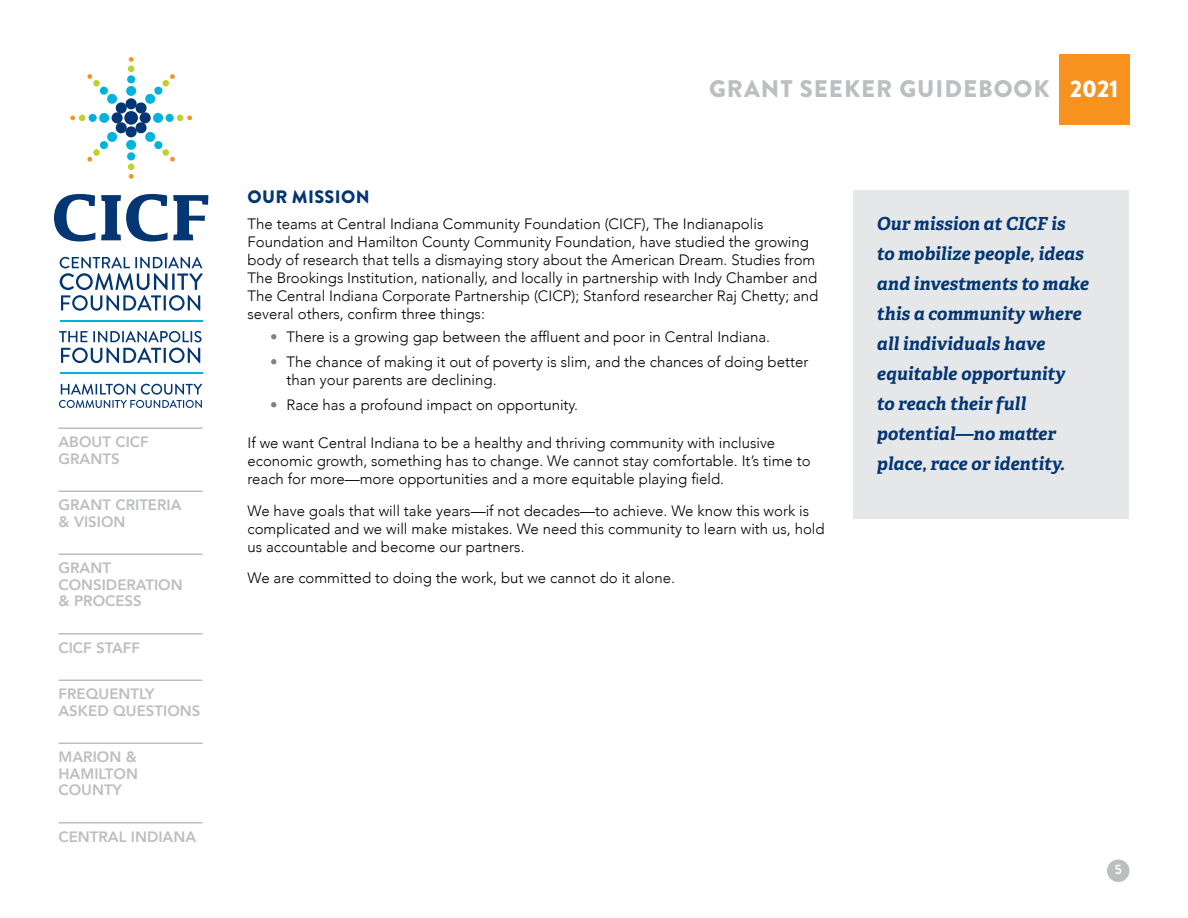
<style>
.page{position:relative;width:1188px;height:918px;background:#fff}
.page>*{position:absolute;margin:0;border:0;box-sizing:border-box;transform-origin:0 0}
.t1{font:900 24px "Brandon Grotesque";letter-spacing:.04em;color:#bcbec0}
.t2{font:italic 700 18px/30px "Adelle";color:#043673}
.t3{font:900 18px "Brandon Grotesque";letter-spacing:.02em;color:#043673}
.t4{font:300 15px/18px "Avenir";color:#000}
.t5{font:800 15px/16.5px "Avenir";color:#bcbec0}
.t6{font:700 13.5px "Brandon Grotesque";color:#fff}
.s1{color:#fff}
.s2{color:#808285}
</style>
<div class="page">
<div style="left:1107px;top:860px;width:23px;height:22px;background:#bcbec0;border-radius:50%"></div>
<div style="left:1059px;top:54px;width:71px;height:71px;background:#f7921e"></div>
<svg style="left:54px;top:194px;width:41px;height:47px"></svg>
<svg style="left:101px;top:194px;width:107px;height:47px"></svg>
<svg style="left:60px;top:257px;width:143px;height:54px"></svg>
<svg style="left:59px;top:331px;width:28px;height:11px"></svg>
<svg style="left:93px;top:331px;width:109px;height:11px"></svg>
<svg style="left:61px;top:348px;width:139px;height:15px"></svg>
<svg style="left:70px;top:57px;width:122px;height:122px"></svg>
<hr style="left:60px;top:320px;width:142px;height:2px;background:#00b3dc">
<hr style="left:60px;top:372px;width:142px;height:2px;background:#00b3dc">
<svg style="left:59px;top:384px;width:143px;height:24px"></svg>
<hr style="left:58px;top:428px;width:144px;height:1px;background:#bcbec0">
<hr style="left:58px;top:490px;width:144px;height:2px;background:#bcbec0">
<hr style="left:58px;top:554px;width:144px;height:1px;background:#bcbec0">
<hr style="left:58px;top:633px;width:144px;height:1px;background:#bcbec0">
<hr style="left:58px;top:680px;width:144px;height:1px;background:#bcbec0">
<hr style="left:58px;top:742px;width:144px;height:2px;background:#bcbec0">
<hr style="left:58px;top:822px;width:144px;height:2px;background:#bcbec0">
<div style="left:854px;top:190px;width:276px;height:329px;background:#e6e7e8"></div>
<p class="t5" style="left:58px;top:434px;width:92px">ABOUT CICF<br>GRANTS</p>
<p class="t5" style="left:58px;top:497px;width:125px">GRANT CRITERIA &amp; VISION</p>
<p class="t5" style="left:58px;top:560px;width:126px">GRANT<br>CONSIDERATION &amp; PROCESS</p>
<p class="t5" style="left:58px;top:639px;width:83px">CICF STAFF</p>
<p class="t5" style="left:58px;top:686px;width:143px">FREQUENTLY<br>ASKED QUESTIONS</p>
<p class="t5" style="left:58px;top:749px;width:81px;text-align:justify">MARION &amp; HAMILTON COUNTY</p>
<p class="t5" style="left:58px;top:828px;width:139px">CENTRAL INDIANA</p>
<h1 class="t1" style="left:709px;top:71px;width:411px">GRANT SEEKER GUIDEBOOK <span class="s1">2021</span></h1>
<p class="t3" style="left:248px;top:184px;width:123px">OUR MISSION</p>
<p class="t4" style="left:248px;top:214px;width:572px">The teams at Central Indiana Community Foundation (CICF), The Indianapolis Foundation and Hamilton County Community Foundation, have studied the growing body of research that tells a dismaying story about the American Dream. Studies from The Brookings Institution, nationally, and locally in partnership with Indy Chamber and The Central Indiana Corporate Partnership (CICP); Stanford researcher Raj Chetty; and several others, confirm three things:</p>
<p class="t4" style="left:270px;top:328px;width:502px"><span class="s2">•</span> There is a growing gap between the affluent and poor in Central Indiana.</p>
<p class="t4" style="left:286px;top:353px;width:523px;text-indent:-16px"><span class="s2">•</span> The chance of making it out of poverty is slim, and the chances of doing better than your parents are declining.</p>
<p class="t4" style="left:270px;top:396px;width:310px"><span class="s2">•</span> Race has a profound impact on opportunity.</p>
<p class="t4" style="left:248px;top:434px;width:565px">If we want Central Indiana to be a healthy and thriving community with inclusive economic growth, something has to change. We cannot stay comfortable. It’s time to reach for more—more opportunities and a more equitable playing field.</p>
<p class="t4" style="left:248px;top:501px;width:579px">We have goals that will take years—if not decades—to achieve. We know this work is complicated and we will make mistakes. We need this community to learn with us, hold us accountable and become our partners.</p>
<p class="t4" style="left:248px;top:569px;width:429px">We are committed to doing the work, but we cannot do it alone.</p>
<p class="t2" style="left:877px;top:208px;width:214px">Our mission at CICF is<br>to mobilize people, ideas and investments to make this a community where all individuals have equitable opportunity<br>to reach their full potential—no matter place, race or identity.</p>
<p class="t6" style="left:1115px;top:860px;width:9px">5</p>
</div>
